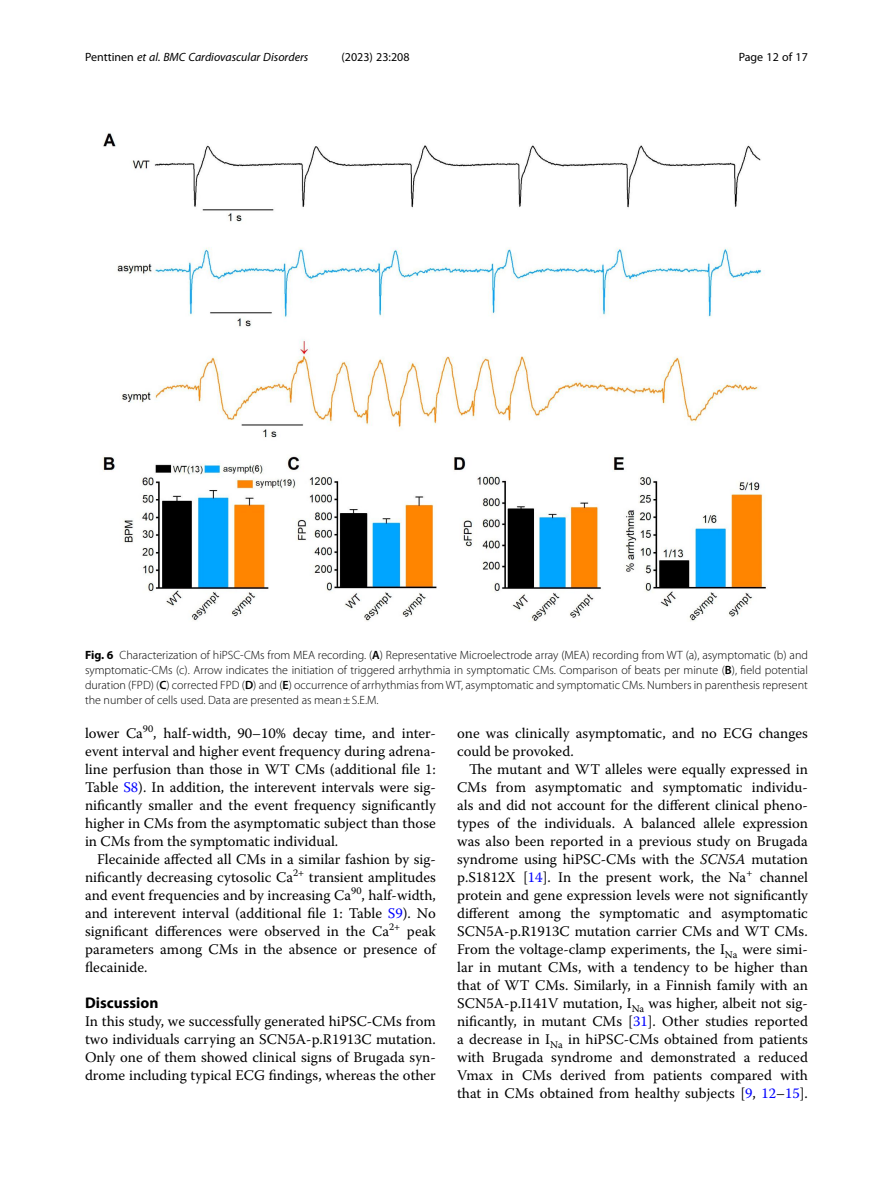
<style>
.page{position:relative;width:893px;height:1191px;background:#fff}
.page>*{position:absolute;margin:0;border:0;box-sizing:border-box;transform-origin:0 0}
.Head_1{font:700 15.45px "Myriad Pro";color:#000}
.Body_Text_Indent{font:14.7px/18px "Warnock Pro";color:#000;text-align:justify}
.Body_Text{font:14.7px/18px "Warnock Pro";color:#000;text-align:justify}
.Figure_Caption{font:300 12px/15px "Myriad Pro";color:#000;text-align:justify}
.t1{font:italic 12px "Myriad Pro";color:#000}
.t2{font:12px "Myriad Pro";color:#000}
.s1{font-style:normal}
.s2{font-weight:700}
.s3{font-weight:600}
.s4{color:#00f}
.s5{font-style:italic}
</style>
<div class="page">
<img style="left:103px;top:133px;width:663px;height:488px">
<p class="t1" style="left:85px;top:50px;width:225px"><span class="s1">Penttinen</span> et al. BMC Cardiovascular Disorders</p>
<p class="t2" style="left:341px;top:50px;width:70px">(2023) 23:208</p>
<p class="t2" style="left:739px;top:50px;width:71px">Page 12 of 17</p>
<p class="Figure_Caption" style="left:85px;top:647px;width:724px"><span class="s2">Fig. 6</span> Characterization of hiPSC-CMs from MEA recording. (<span class="s3">A</span>) Representative Microelectrode array (MEA) recording from WT (a), asymptomatic (b) and symptomatic-CMs (c). Arrow indicates the initiation of triggered arrhythmia in symptomatic CMs. Comparison of beats per minute (<span class="s3">B</span>), field potential duration (FPD) (<span class="s3">C</span>) corrected FPD (<span class="s3">D</span>) and (<span class="s3">E</span>) occurrence of arrhythmias from WT, asymptomatic and symptomatic CMs. Numbers in parenthesis represent the number of cells used. Data are presented as mean±S.E.M.</p>
<p class="Body_Text_Indent" style="left:85px;top:724px;width:352px">lower Ca<sup>90</sup>, half-width, 90–10% decay time, and inter&shy;event interval and higher event frequency during adrena&shy;line perfusion than those in WT CMs (additional file 1:<br>Table <span class="s4">S8</span>). In addition, the interevent intervals were sig&shy;nificantly smaller and the event frequency significantly higher in CMs from the asymptomatic subject than those in CMs from the symptomatic individual.</p>
<p class="Body_Text_Indent" style="left:85px;top:850px;width:352px;text-indent:12px">Flecainide affected all CMs in a similar fashion by sig&shy;nificantly decreasing cytosolic Ca<sup>2</sup><sup>+</sup> transient amplitudes and event frequencies and by increasing Ca<sup>90</sup>, half-width, and interevent interval (additional file 1: Table <span class="s4">S9</span>). No significant differences were observed in the Ca<sup>2</sup><sup>+</sup> peak parameters among CMs in the absence or presence of flecainide.</p>
<p class="Head_1" style="left:85px;top:993px;width:75px">Discussion</p>
<p class="Body_Text" style="left:85px;top:1012px;width:352px">In this study, we successfully generated hiPSC-CMs from two individuals carrying an SCN5A-p.R1913C mutation.<br>Only one of them showed clinical signs of Brugada syn&shy;drome including typical ECG findings, whereas the other</p>
<p class="Body_Text" style="left:457px;top:724px;width:352px">one was clinically asymptomatic, and no ECG changes could be provoked.</p>
<p class="Body_Text_Indent" style="left:457px;top:760px;width:352px;text-indent:12px">The mutant and WT alleles were equally expressed in CMs from asymptomatic and symptomatic individu&shy;als and did not account for the different clinical pheno&shy;types of the individuals. A balanced allele expression was also been reported in a previous study on Brugada syndrome using hiPSC-CMs with the <span class="s5">SCN5A</span> mutation p.S1812X [<span class="s4">14</span>]. In the present work, the Na<sup>+</sup> channel protein and gene expression levels were not significantly different among the symptomatic and asymptomatic SCN5A-p.R1913C mutation carrier CMs and WT CMs.<br>From the voltage-clamp experiments, the I<sub>Na</sub> were simi&shy;lar in mutant CMs, with a tendency to be higher than that of WT CMs. Similarly, in a Finnish family with an SCN5A-p.I141V mutation, I<sub>Na</sub> was higher, albeit not sig&shy;nificantly, in mutant CMs [<span class="s4">31</span>]. Other studies reported a decrease in I<sub>Na</sub> in hiPSC-CMs obtained from patients with Brugada syndrome and demonstrated a reduced Vmax in CMs derived from patients compared with that in CMs obtained from healthy subjects [<span class="s4">9</span>, <span class="s4">12</span>–<span class="s4">15</span>].</p>
</div>
